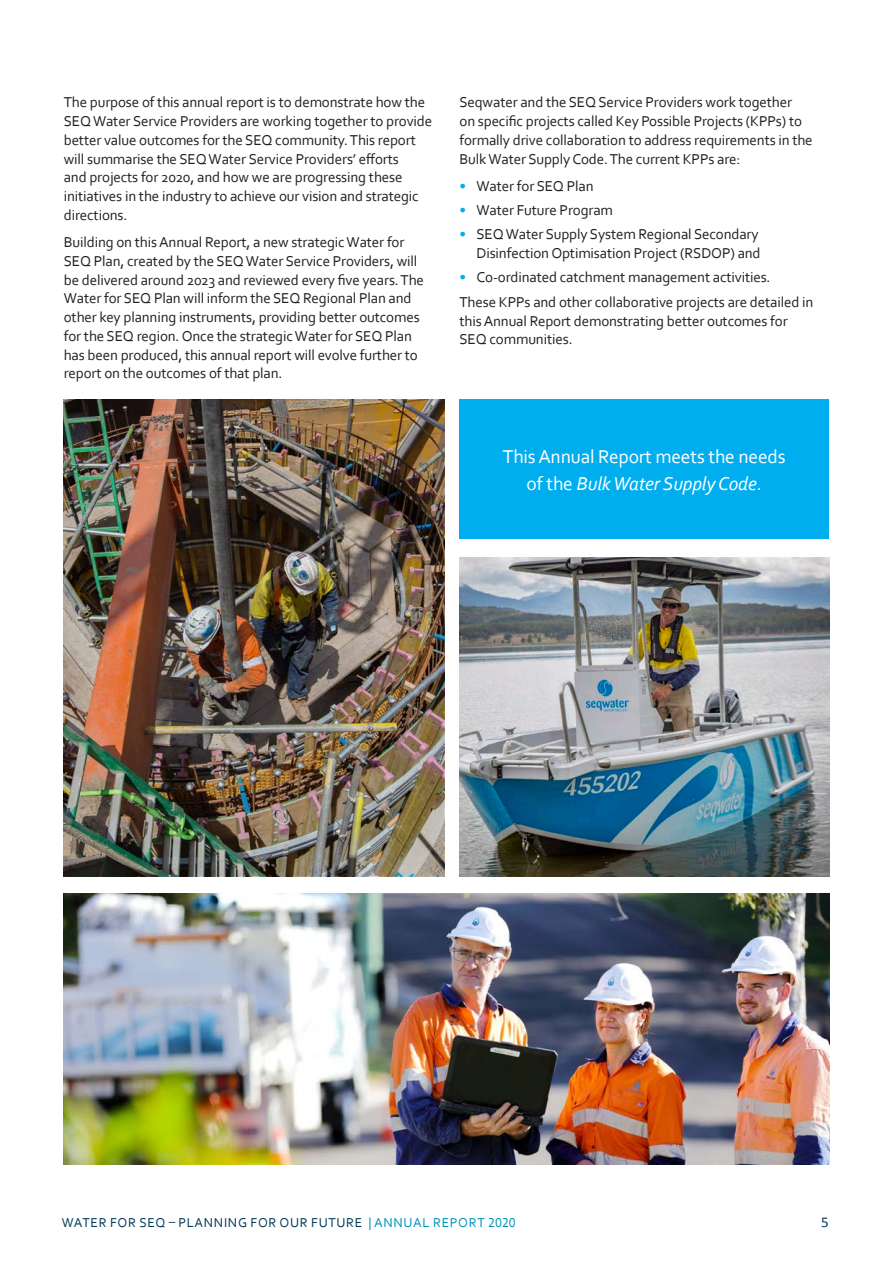
<style>
.page{position:relative;width:893px;height:1263px;background:#fff}
.page>*{position:absolute;margin:0;border:0;box-sizing:border-box;transform-origin:0 0}
.t1{font:19.5px/27px "Corbel";letter-spacing:-.01em;color:#fff;text-align:center}
.Body_Text{font:15px/18.8px "Corbel";letter-spacing:-.01em;color:#231f20}
.t2{font:15px "Calibri";color:#003b57}
.t3{font:13.5px "Corbel";letter-spacing:.05em;color:#003b57}
.s1{color:#00aeef}
.s2{font-style:italic}
.s3{color:#0093ba}
</style>
<div class="page">
<div style="left:459px;top:400px;width:370px;height:139px;background:#00aeef"></div>
<img style="left:64px;top:400px;width:380px;height:476px">
<img style="left:64px;top:893px;width:765px;height:271px">
<img style="left:459px;top:557px;width:370px;height:319px">
<p class="Body_Text" style="left:64px;top:93px;width:370px">The purpose of this annual report is to demonstrate how the SEQ Water Service Providers are working together to provide better value outcomes for the SEQ community. This report will summarise the SEQ Water Service Providers’ efforts<br>and projects for 2020, and how we are progressing these initiatives in the industry to achieve our vision and strategic directions.</p>
<p class="Body_Text" style="left:64px;top:232px;width:362px">Building on this Annual Report, a new strategic Water for SEQ Plan, created by the SEQ Water Service Providers, will be delivered around 2023 and reviewed every five years. The Water for SEQ Plan will inform the SEQ Regional Plan and other key planning instruments, providing better outcomes for the SEQ region. Once the strategic Water for SEQ Plan has been produced, this annual report will evolve further to report on the outcomes of that plan.</p>
<p class="Body_Text" style="left:459px;top:93px;width:355px">Seqwater and the SEQ Service Providers work together<br>on specific projects called Key Possible Projects (KPPs) to formally drive collaboration to address requirements in the Bulk Water Supply Code. The current KPPs are:</p>
<p class="Body_Text" style="left:459px;top:176px;width:136px"><span class="s1">•</span> Water for SEQ Plan</p>
<p class="Body_Text" style="left:459px;top:200px;width:155px"><span class="s1">•</span> Water Future Program</p>
<p class="Body_Text" style="left:459px;top:225px;width:303px;text-align:right"><span class="s1">•</span> SEQ Water Supply System Regional Secondary<br>Disinfection Optimisation Project (RSDOP) and</p>
<p class="Body_Text" style="left:459px;top:268px;width:313px"><span class="s1">•</span> Co-ordinated catchment management activities.</p>
<p class="Body_Text" style="left:459px;top:292px;width:355px">These KPPs and other collaborative projects are detailed in this Annual Report demonstrating better outcomes for<br>SEQ communities.</p>
<p class="t1" style="left:503px;top:443px;width:284px">This Annual Report meets the needs of the <span class="s2">Bulk Water Supply Code</span>.</p>
<p class="t3" style="left:62px;top:1214px;width:455px">WATER FOR SEQ – PLANNING FOR OUR FUTURE <span class="s3">| ANNUAL REPORT 2020</span></p>
<p class="t2" style="left:821px;top:1213px;width:9px">5</p>
</div>
